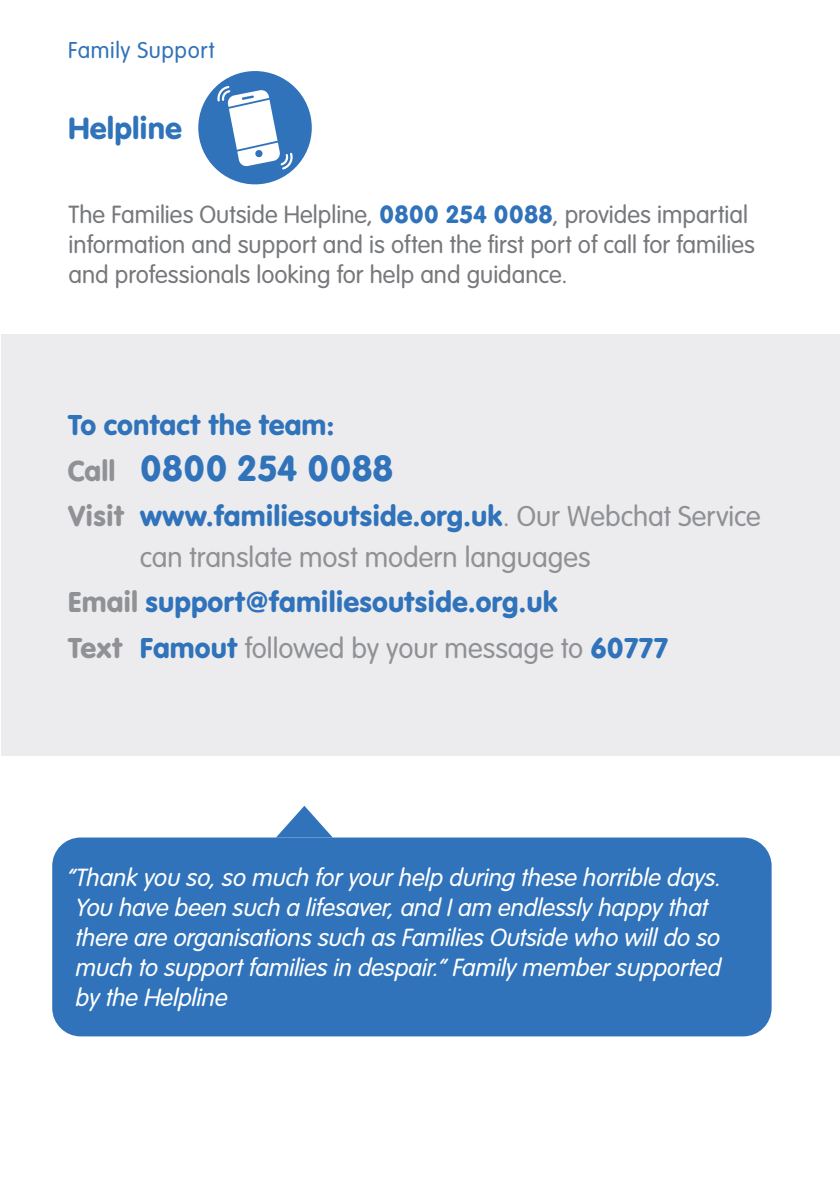
<style>
.page{position:relative;width:840px;height:1191px;background:#fff}
.page>*{position:absolute;margin:0;border:0;box-sizing:border-box;transform-origin:0 0}
.t1{font:38px "VAG Rundschrift D";color:#3073ba}
.t2{font:32px "VAG Rundschrift D";color:#3073ba}
.t3{font:300 30px/40px "VAG Rundschrift D";color:#8f9194}
.t4{font:30px "VAG Rundschrift D";color:#3073ba}
.Body_Copy_10pt{font:italic 300 26px/30px "VAG Rundschrift D";color:#fff}
.t5{font:300 26px/30px "VAG Rundschrift D";color:#76787b}
.t6{font:300 24px "VAG Rundschrift D";letter-spacing:.025em;color:#3073ba}
.s1{font-weight:400;color:#3073ba}
.s2{font-size:30px;color:#8f9194}
.s3{font-weight:400}
.s4{color:#8f9194}
</style>
<div class="page">
<div style="left:198px;top:71px;width:113px;height:113px;background:#3073ba;border-radius:50%"></div>
<svg style="left:217px;top:86px;width:76px;height:84px"></svg>
<div style="left:52px;top:837px;width:719px;height:199px;background:#3073ba;border-radius:28px"></div>
<svg style="left:276px;top:805px;width:56px;height:32px"></svg>
<div style="left:1px;top:335px;width:838px;height:421px;background:#ececee"></div>
<p class="t6" style="left:68px;top:37px;width:148px">Family Support</p>
<p class="t2" style="left:68px;top:109px;width:115px">Helpline</p>
<p class="t5" style="left:69px;top:200px;width:687px">The Families Outside Helpline, <span class="s1">0800 254 0088</span>, provides impartial information and support and is often the first port of call for families and professionals looking for help and guidance.</p>
<p class="t4" style="left:68px;top:407px;width:268px">To contact the team:</p>
<p class="t1" style="left:68px;top:445px;width:327px"><span class="s2">Call</span> 0800 254 0088</p>
<p class="t3" style="left:140px;top:497px;width:622px;text-indent:-72px"><span class="s3">Visit</span> <span class="s1">www.familiesoutside.org.uk</span>. Our Webchat Service can translate most modern languages</p>
<p class="t4" style="left:68px;top:584px;width:491px"><span class="s4">Email</span> support@familiesoutside.org.uk</p>
<p class="t3" style="left:68px;top:628px;width:601px"><span class="s3">Text</span> <span class="s1">Famout</span> followed by your message to <span class="s1">60777</span></p>
<p class="Body_Copy_10pt" style="left:76px;top:861px;width:646px;text-indent:-8px">“Thank you so, so much for your help during these horrible days.<br>You have been such a lifesaver, and I am endlessly happy that there are organisations such as Families Outside who will do so much to support families in despair.” Family member supported by the Helpline</p>
</div>
